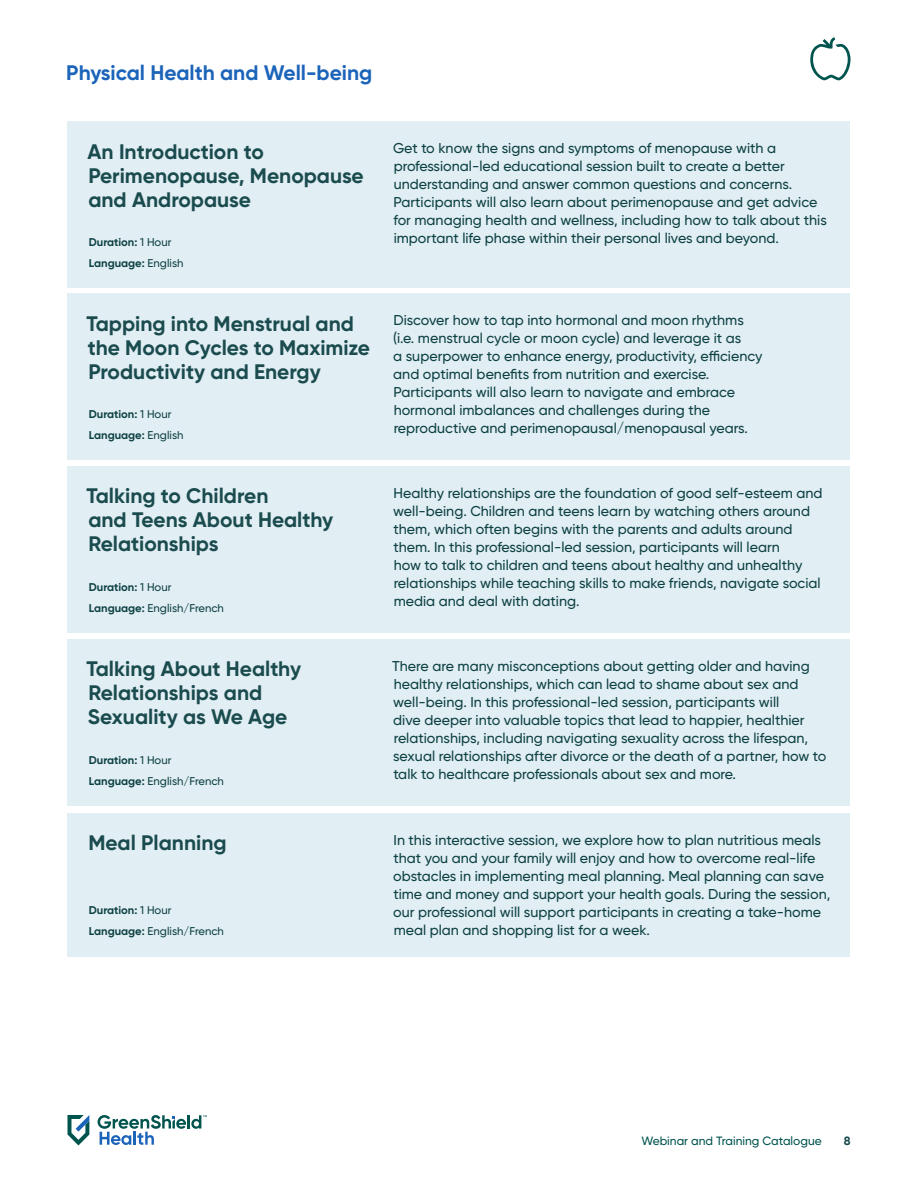
<style>
.page{position:relative;width:918px;height:1188px;background:#fff}
.page>*{position:absolute;margin:0;border:0;box-sizing:border-box;transform-origin:0 0}
.t1{font:700 21px/24px "Gilroy";color:#1a4b4e}
.t2{font:700 21px "Gilroy";color:#1c64b9}
.t3{font:500 14.25px/18px "Gilroy";color:#0d4144}
.t4{font:500 12px "Gilroy";color:#00544e}
.t5{font:700 12px "Gilroy";color:#1a4b4e}
.t6{font:500 11.25px/21px "Gilroy";color:#0d4144}
.t7{font:700 11.25px/21px "Gilroy";color:#0d4144}
.s1{font-weight:500}
.s2{font-weight:700}
</style>
<div class="page">
<svg style="left:68px;top:1115px;width:21px;height:30px"></svg>
<svg style="left:98px;top:1115px;width:109px;height:30px"></svg>
<div style="left:68px;top:122px;width:782px;height:166px;background:#e1eef3"></div>
<div style="left:68px;top:294px;width:782px;height:166px;background:#e1eef3"></div>
<div style="left:68px;top:466px;width:782px;height:167px;background:#e1eef3"></div>
<div style="left:68px;top:813px;width:782px;height:143px;background:#e1eef3"></div>
<div style="left:68px;top:639px;width:782px;height:167px;background:#e1eef3"></div>
<svg style="left:810px;top:37px;width:40px;height:44px"></svg>
<h1 class="t2" style="left:66px;top:60px;width:308px">Physical Health and Well-being</h1>
<h1 class="t1" style="left:88px;top:139px;width:278px">An Introduction to<br>Perimenopause, Menopause and Andropause</h1>
<p class="t7" style="left:89px;top:232px;width:96px">Duration: <span class="s1">1 Hour<br></span>Language: <span class="s1">English</span></p>
<h1 class="t1" style="left:86px;top:311px;width:285px">Tapping into Menstrual and the Moon Cycles to Maximize<br>Productivity and Energy</h1>
<p class="t7" style="left:89px;top:404px;width:96px">Duration: <span class="s1">1 Hour<br></span>Language: <span class="s1">English</span></p>
<h1 class="t1" style="left:86px;top:484px;width:248px">Talking to Children<br>and Teens About Healthy<br>Relationships</h1>
<p class="t6" style="left:89px;top:576px;width:137px"><span class="s2">Duration:</span> 1 Hour<br><span class="s2">Language:</span> English/French</p>
<h1 class="t1" style="left:86px;top:657px;width:216px">Talking About Healthy<br>Relationships and<br>Sexuality as We Age</h1>
<p class="t6" style="left:89px;top:749px;width:137px"><span class="s2">Duration:</span> 1 Hour<br><span class="s2">Language:</span> English/French</p>
<h1 class="t1" style="left:88px;top:831px;width:140px">Meal Planning</h1>
<p class="t6" style="left:89px;top:899px;width:137px"><span class="s2">Duration:</span> 1 Hour<br><span class="s2">Language:</span> English/French</p>
<p class="t3" style="left:393px;top:139px;width:435px">Get to know the signs and symptoms of menopause with a professional-led educational session built to create a better understanding and answer common questions and concerns.<br>Participants will also learn about perimenopause and get advice for managing health and wellness, including how to talk about this important life phase within their personal lives and beyond.</p>
<p class="t3" style="left:393px;top:311px;width:371px">Discover how to tap into hormonal and moon rhythms (i.e. menstrual cycle or moon cycle) and leverage it as<br>a superpower to enhance energy, productivity, efficiency and optimal benefits from nutrition and exercise.<br>Participants will also learn to navigate and embrace hormonal imbalances and challenges during the reproductive and perimenopausal/menopausal years.</p>
<p class="t3" style="left:393px;top:484px;width:431px">Healthy relationships are the foundation of good self-esteem and well-being. Children and teens learn by watching others around them, which often begins with the parents and adults around them. In this professional-led session, participants will learn<br>how to talk to children and teens about healthy and unhealthy relationships while teaching skills to make friends, navigate social media and deal with dating.</p>
<p class="t3" style="left:392px;top:656px;width:436px">There are many misconceptions about getting older and having healthy relationships, which can lead to shame about sex and well-being. In this professional-led session, participants will<br>dive deeper into valuable topics that lead to happier, healthier relationships, including navigating sexuality across the lifespan, sexual relationships after divorce or the death of a partner, how to talk to healthcare professionals about sex and more.</p>
<p class="t3" style="left:393px;top:830px;width:439px">In this interactive session, we explore how to plan nutritious meals that you and your family will enjoy and how to overcome real-life obstacles in implementing meal planning. Meal planning can save time and money and support your health goals. During the session, our professional will support participants in creating a take-home meal plan and shopping list for a week.</p>
<p class="t4" style="left:641px;top:1133px;width:182px">Webinar and Training Catalogue</p>
<p class="t5" style="left:844px;top:1133px;width:8px">8</p>
</div>
